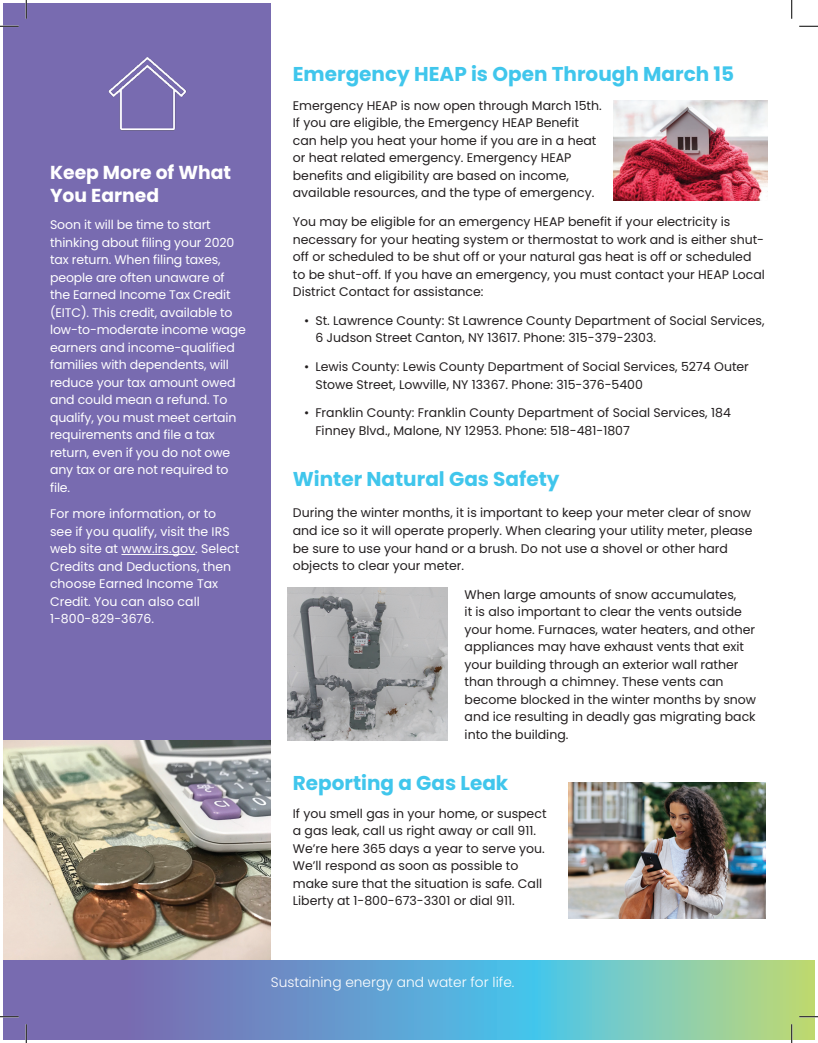
<style>
.page{position:relative;width:818px;height:1043px;background:#fff}
.page>*{position:absolute;margin:0;border:0;box-sizing:border-box;transform-origin:0 0}
.Text{font:700 20px "Poppins";color:#40c6ec}
.Sidebar_text{font:700 20px "Poppins";color:#40c6ec}
.Sidebar_Header{font:700 18.75px/22.5px "Poppins";color:#fff}
.t1{font:300 13.75px "Poppins";color:#fff}
.Text-2{font:12.5px/17.5px "Poppins";color:#231f20}
.Sidebar_text-2{font:12.5px/17.5px "Poppins";letter-spacing:-.01em;color:#fff}
.Sidebar_text-3{font:12.5px/17.5px "Poppins";color:#231f20}
.Small_Text{font:12.5px/17.5px "Poppins";color:#fff}
</style>
<div class="page">
<div style="left:4px;top:4px;width:267px;height:956px;background:#786bb0"></div>
<hr style="left:121px;top:554px;width:74px;height:1px;background:#fff">
<img style="left:4px;top:740px;width:266px;height:220px">
<svg style="left:4px;top:960px;width:810px;height:79px;background:#73a3be"></svg>
<img style="left:108px;top:57px;width:78px;height:73px">
<img style="left:613px;top:100px;width:154px;height:100px">
<img style="left:568px;top:782px;width:197px;height:136px">
<img style="left:287px;top:587px;width:160px;height:153px">
<svg style="left:0;top:25px;width:19px;height:2px"></svg>
<svg style="left:799px;top:25px;width:19px;height:2px"></svg>
<svg style="left:0;top:1015px;width:19px;height:2px"></svg>
<svg style="left:799px;top:1015px;width:19px;height:2px"></svg>
<svg style="left:25px;top:0;width:2px;height:19px"></svg>
<svg style="left:25px;top:1024px;width:2px;height:18px"></svg>
<svg style="left:791px;top:0;width:1px;height:19px"></svg>
<svg style="left:790px;top:1024px;width:2px;height:18px"></svg>
<p class="Sidebar_Header" style="left:50px;top:161px;width:182px">Keep More of What<br>You Earned</p>
<p class="Sidebar_text-2" style="left:50px;top:216px;width:197px">Soon it will be time to start thinking about filing your 2020 tax return. When filing taxes, people are often unaware of the Earned Income Tax Credit (EITC). This credit, available to low-to-moderate income wage earners and income-qualified families with dependents, will reduce your tax amount owed and could mean a refund. To qualify, you must meet certain requirements and file a tax return, even if you do not owe any tax or are not required to file.</p>
<p class="Small_Text" style="left:50px;top:505px;width:191px">For more information, or to see if you qualify, visit the IRS web site at www.irs.gov. Select<br>Credits and Deductions, then choose Earned Income Tax<br>Credit. You can also call<br>1-800-829-3676.</p>
<p class="Sidebar_text" style="left:293px;top:62px;width:442px">Emergency HEAP is Open Through March 15</p>
<p class="Text-2" style="left:293px;top:97px;width:310px">Emergency HEAP is now open through March 15th.<br>If you are eligible, the Emergency HEAP Benefit can help you heat your home if you are in a heat or heat related emergency. Emergency HEAP benefits and eligibility are based on income, available resources, and the type of emergency.</p>
<p class="Text-2" style="left:293px;top:213px;width:473px">You may be eligible for an emergency HEAP benefit if your electricity is necessary for your heating system or thermostat to work and is either shut&shy;off or scheduled to be shut off or your natural gas heat is off or scheduled to be shut-off. If you have an emergency, you must contact your HEAP Local District Contact for assistance:</p>
<p class="Text-2" style="left:315px;top:312px;width:450px;text-indent:-11px">• St. Lawrence County: St Lawrence County Department of Social Services,<br>6 Judson Street Canton, NY 13617. Phone: 315-379-2303.</p>
<p class="Text-2" style="left:315px;top:358px;width:435px;text-indent:-11px">• Lewis County: Lewis County Department of Social Services, 5274 Outer<br>Stowe Street, Lowville, NY 13367. Phone: 315-376-5400</p>
<p class="Text-2" style="left:315px;top:404px;width:417px;text-indent:-11px">• Franklin County: Franklin County Department of Social Services, 184<br>Finney Blvd., Malone, NY 12953. Phone: 518-481-1807</p>
<p class="Text" style="left:293px;top:467px;width:268px">Winter Natural Gas Safety</p>
<p class="Text-2" style="left:293px;top:504px;width:461px">During the winter months, it is important to keep your meter clear of snow and ice so it will operate properly. When clearing your utility meter, please be sure to use your hand or a brush. Do not use a shovel or other hard objects to clear your meter.</p>
<p class="Text-2" style="left:464px;top:585px;width:293px">When large amounts of snow accumulates,<br>it is also important to clear the vents outside your home. Furnaces, water heaters, and other appliances may have exhaust vents that exit your building through an exterior wall rather than through a chimney. These vents can become blocked in the winter months by snow and ice resulting in deadly gas migrating back into the building.</p>
<p class="Text" style="left:293px;top:771px;width:217px">Reporting a Gas Leak</p>
<p class="Sidebar_text-3" style="left:293px;top:804px;width:255px">If you smell gas in your home, or suspect a gas leak, call us right away or call 911.<br>We’re here 365 days a year to serve you.<br>We’ll respond as soon as possible to make sure that the situation is safe. Call Liberty at 1-800-673-3301 or dial 911.</p>
<p class="t1" style="left:271px;top:974px;width:245px">Sustaining energy and water for life.</p>
</div>
